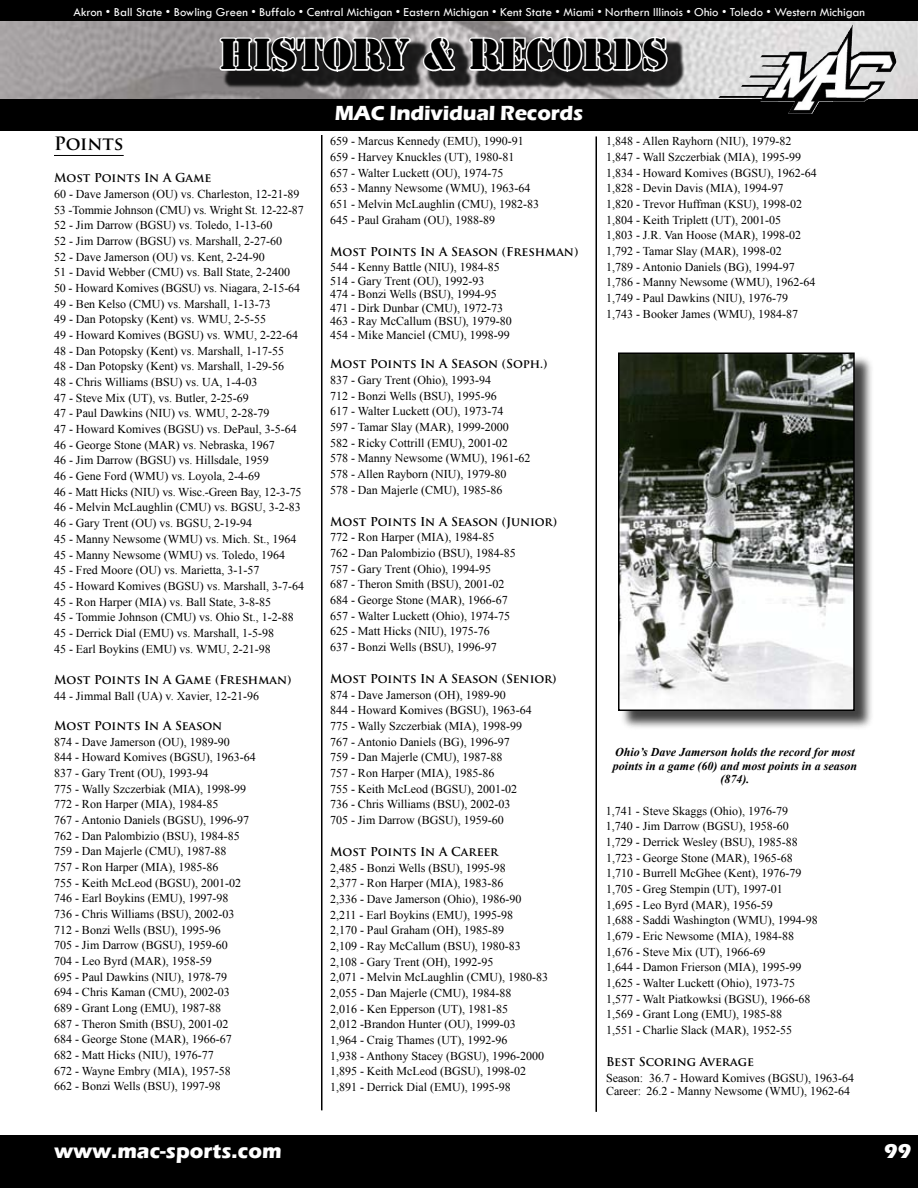
<style>
.page{position:relative;width:918px;height:1188px;background:#fff}
.page>*{position:absolute;margin:0;border:0;box-sizing:border-box;transform-origin:0 0}
.t1{font:40.5px "Stencil Std";color:#000}
.t2{font:700 21px "Eras ITC";letter-spacing:-.01em;color:#fff}
.t3{font:700 18px "Trajan Pro";color:#000}
.t4{font:12.6px "Tw Cen";color:#fff}
.t5{font:12px/15.6px "Times New Roman";color:#000}
.t6{font:700 12px "Trajan Pro";color:#000}
.t7{font:italic 700 12px/13.5px "Times New Roman";color:#000;text-align:center}
</style>
<div class="page">
<img style="left:0;top:21px;width:918px;height:78px">
<div style="left:0;top:99px;width:918px;height:31px;background:#000"></div>
<img style="left:718px;top:25px;width:179px;height:89px">
<div style="left:0;top:0;width:918px;height:21px;background:#000"></div>
<div style="left:0;top:1136px;width:918px;height:52px;background:#000"></div>
<div style="left:222px;top:40px;width:464px;height:49px;background:#000;opacity:.85"></div>
<svg style="left:218px;top:35px;width:195px;height:39px"></svg>
<svg style="left:421px;top:35px;width:36px;height:38px"></svg>
<svg style="left:467px;top:35px;width:202px;height:39px"></svg>
<hr style="left:54px;top:155px;width:70px;height:1px;background:#000">
<hr style="left:321px;top:135px;width:1px;height:975px;background:#000">
<hr style="left:596px;top:136px;width:1px;height:976px;background:#000">
<div style="left:620px;top:354px;width:254px;height:377px;background:#000;opacity:.75"></div>
<img style="left:621px;top:355px;width:231px;height:353px">
<div style="left:618px;top:352px;width:237px;height:359px;border:2px solid #000"></div>
<p class="t4" style="left:74px;top:5px;width:793px">Akron • Ball State • Bowling Green • Buffalo • Central Michigan • Eastern Michigan • Kent State • Miami • Northern Illinois • Ohio • Toledo • Western Michigan</p>
<h1 class="t1" style="left:219px;top:28px;width:450px">HISTORY &amp; RECORDS</h1>
<h3 class="t3" style="left:54px;top:133px;width:71px">Points</h3>
<p class="t6" style="left:54px;top:171px;width:159px">Most Points In A Game</p>
<p class="t5" style="left:54px;top:186px;width:252px">60 ‑ Dave Jamerson (OU) vs. Charleston, 12-21-89<br>53 ‑Tommie Johnson (CMU) vs. Wright St. 12-22-87<br>52 ‑ Jim Darrow (BGSU) vs. Toledo, 1-13-60<br>52 ‑ Jim Darrow (BGSU) vs. Marshall, 2-27-60<br>52 ‑ Dave Jamerson (OU) vs. Kent, 2-24-90<br>51 - David Webber (CMU) vs. Ball State, 2-2400<br>50 ‑ Howard Komives (BGSU) vs. Niagara, 2-15-64<br>49 ‑ Ben Kelso (CMU) vs. Marshall, 1-13-73<br>49 ‑ Dan Potopsky (Kent) vs. WMU, 2-5-55<br>49 ‑ Howard Komives (BGSU) vs. WMU, 2-22-64<br>48 ‑ Dan Potopsky (Kent) vs. Marshall, 1-17-55<br>48 ‑ Dan Potopsky (Kent) vs. Marshall, 1-29-56<br>48 - Chris Williams (BSU) vs. UA, 1-4-03<br>47 ‑ Steve Mix (UT), vs. Butler, 2-25-69<br>47 ‑ Paul Dawkins (NIU) vs. WMU, 2-28-79<br>47 ‑ Howard Komives (BGSU) vs. DePaul, 3-5-64<br>46 - George Stone (MAR) vs. Nebraska, 1967<br>46 ‑ Jim Darrow (BGSU) vs. Hillsdale, 1959<br>46 ‑ Gene Ford (WMU) vs. Loyola, 2-4-69<br>46 ‑ Matt Hicks (NIU) vs. Wisc.-Green Bay, 12-3-75<br>46 ‑ Melvin McLaughlin (CMU) vs. BGSU, 3-2-83<br>46 ‑ Gary Trent (OU) vs. BGSU, 2-19-94<br>45 ‑ Manny Newsome (WMU) vs. Mich. St., 1964<br>45 ‑ Manny Newsome (WMU) vs. Toledo, 1964<br>45 ‑ Fred Moore (OU) vs. Marietta, 3-1-57<br>45 ‑ Howard Komives (BGSU) vs. Marshall, 3-7-64<br>45 ‑ Ron Harper (MIA) vs. Ball State, 3-8-85<br>45 ‑ Tommie Johnson (CMU) vs. Ohio St., 1-2-88<br>45 ‑ Derrick Dial (EMU) vs. Marshall, 1-5-98<br>45 ‑ Earl Boykins (EMU) vs. WMU, 2-21-98</p>
<p class="t6" style="left:54px;top:673px;width:239px">Most Points In A Game (Freshman)</p>
<p class="t5" style="left:54px;top:688px;width:207px">44 ‑ Jimmal Ball (UA) v. Xavier, 12-21-96</p>
<p class="t6" style="left:54px;top:718px;width:170px">Most Points In A Season</p>
<p class="t5" style="left:54px;top:734px;width:203px">874 ‑ Dave Jamerson (OU), 1989-90<br>844 ‑ Howard Komives (BGSU), 1963-64<br>837 ‑ Gary Trent (OU), 1993-94<br>775 - Wally Szczerbiak (MIA), 1998-99<br>772 ‑ Ron Harper (MIA), 1984-85<br>767 - Antonio Daniels (BGSU), 1996-97<br>762 ‑ Dan Palombizio (BSU), 1984-85<br>759 ‑ Dan Majerle (CMU), 1987-88<br>757 ‑ Ron Harper (MIA), 1985-86<br>755 - Keith McLeod (BGSU), 2001-02<br>746 ‑ Earl Boykins (EMU), 1997-98<br>736 - Chris Williams (BSU), 2002-03<br>712 ‑ Bonzi Wells (BSU), 1995-96<br>705 ‑ Jim Darrow (BGSU), 1959-60<br>704 ‑ Leo Byrd (MAR), 1958-59<br>695 ‑ Paul Dawkins (NIU), 1978-79<br>694 - Chris Kaman (CMU), 2002-03<br>689 ‑ Grant Long (EMU), 1987-88<br>687 - Theron Smith (BSU), 2001-02<br>684 - George Stone (MAR), 1966-67<br>682 ‑ Matt Hicks (NIU), 1976-77<br>672 ‑ Wayne Embry (MIA), 1957-58<br>662 ‑ Bonzi Wells (BSU), 1997-98</p>
<h2 class="t2" style="left:335px;top:101px;width:250px">MAC Individual Records</h2>
<p class="t5" style="left:330px;top:133px;width:211px">659 ‑ Marcus Kennedy (EMU), 1990-91<br>659 ‑ Harvey Knuckles (UT), 1980-81<br>657 ‑ Walter Luckett (OU), 1974-75<br>653 ‑ Manny Newsome (WMU), 1963-64<br>651 ‑ Melvin McLaughlin (CMU), 1982-83<br>645 ‑ Paul Graham (OU), 1988-89</p>
<p class="t6" style="left:330px;top:244px;width:250px">Most Points In A Season (Freshman)</p>
<p class="t5" style="left:330px;top:260px;width:183px;line-height:13.5px">544 ‑ Kenny Battle (NIU), 1984-85<br>514 ‑ Gary Trent (OU), 1992-93<br>474 ‑ Bonzi Wells (BSU), 1994-95<br>471 ‑ Dirk Dunbar (CMU), 1972-73<br>463 ‑ Ray McCallum (BSU), 1979-80<br>454 - Mike Manciel (CMU), 1998-99</p>
<p class="t6" style="left:330px;top:357px;width:219px">Most Points In A Season (Soph.)</p>
<p class="t5" style="left:330px;top:372px;width:202px">837 ‑ Gary Trent (Ohio), 1993-94<br>712 ‑ Bonzi Wells (BSU), 1995-96<br>617 ‑ Walter Luckett (OU), 1973-74<br>597 - Tamar Slay (MAR), 1999-2000<br>582 - Ricky Cottrill (EMU), 2001-02<br>578 ‑ Manny Newsome (WMU), 1961-62<br>578 ‑ Allen Rayborn (NIU), 1979-80<br>578 ‑ Dan Majerle (CMU), 1985-86</p>
<p class="t6" style="left:330px;top:514px;width:229px">Most Points In A Season (Junior)</p>
<p class="t5" style="left:330px;top:529px;width:187px">772 ‑ Ron Harper (MIA), 1984-85<br>762 ‑ Dan Palombizio (BSU), 1984-85<br>757 ‑ Gary Trent (Ohio), 1994-95<br>687 - Theron Smith (BSU), 2001-02<br>684 - George Stone (MAR), 1966-67<br>657 ‑ Walter Luckett (Ohio), 1974-75<br>625 ‑ Matt Hicks (NIU), 1975-76<br>637 - Bonzi Wells (BSU), 1996-97</p>
<p class="t6" style="left:330px;top:671px;width:228px">Most Points In A Season (Senior)</p>
<p class="t5" style="left:330px;top:687px;width:203px">874 ‑ Dave Jamerson (OH), 1989-90<br>844 ‑ Howard Komives (BGSU), 1963-64<br>775 - Wally Szczerbiak (MIA), 1998-99<br>767 - Antonio Daniels (BG), 1996-97<br>759 ‑ Dan Majerle (CMU), 1987-88<br>757 ‑ Ron Harper (MIA), 1985-86<br>755 - Keith McLeod (BGSU), 2001-02<br>736 - Chris Williams (BSU), 2002-03<br>705 ‑ Jim Darrow (BGSU), 1959-60</p>
<p class="t6" style="left:330px;top:844px;width:170px">Most Points In A Career</p>
<p class="t5" style="left:330px;top:859px;width:220px">2,485 ‑ Bonzi Wells (BSU), 1995-98<br>2,377 ‑ Ron Harper (MIA), 1983-86<br>2,336 ‑ Dave Jamerson (Ohio), 1986-90<br>2,211 ‑ Earl Boykins (EMU), 1995-98<br>2,170 ‑ Paul Graham (OH), 1985-89<br>2,109 ‑ Ray McCallum (BSU), 1980-83<br>2,108 ‑ Gary Trent (OH), 1992-95<br>2,071 ‑ Melvin McLaughlin (CMU), 1980-83<br>2,055 ‑ Dan Majerle (CMU), 1984-88<br>2,016 ‑ Ken Epperson (UT), 1981-85<br>2,012 -Brandon Hunter (OU), 1999-03<br>1,964 ‑ Craig Thames (UT), 1992-96<br>1,938 - Anthony Stacey (BGSU), 1996-2000<br>1,895 - Keith McLeod (BGSU), 1998-02<br>1,891 ‑ Derrick Dial (EMU), 1995-98</p>
<p class="t5" style="left:606px;top:133px;width:212px">1,848 ‑ Allen Rayhorn (NIU), 1979-82<br>1,847 - Wall Szczerbiak (MIA), 1995-99<br>1,834 ‑ Howard Komives (BGSU), 1962-64<br>1,828 ‑ Devin Davis (MIA), 1994-97<br>1,820 - Trevor Huffman (KSU), 1998-02<br>1,804 - Keith Triplett (UT), 2001-05<br>1,803 - J.R. Van Hoose (MAR), 1998-02<br>1,792 - Tamar Slay (MAR), 1998-02<br>1,789 ‑ Antonio Daniels (BG), 1994-97<br>1,786 ‑ Manny Newsome (WMU), 1962-64<br>1,749 ‑ Paul Dawkins (NIU), 1976-79<br>1,743 ‑ Booker James (WMU), 1984-87</p>
<p class="t7" style="left:613px;top:745px;width:246px">Ohio’s Dave Jamerson holds the record for most points in a game (60) and most points in a season (874).</p>
<p class="t5" style="left:606px;top:802px;width:213px">1,741 ‑ Steve Skaggs (Ohio), 1976-79<br>1,740 ‑ Jim Darrow (BGSU), 1958-60<br>1,729 ‑ Derrick Wesley (BSU), 1985-88<br>1,723 - George Stone (MAR), 1965-68<br>1,710 ‑ Burrell McGhee (Kent), 1976-79<br>1,705 - Greg Stempin (UT), 1997-01<br>1,695 - Leo Byrd (MAR), 1956-59<br>1,688 ‑ Saddi Washington (WMU), 1994-98<br>1,679 ‑ Eric Newsome (MIA), 1984-88<br>1,676 ‑ Steve Mix (UT), 1966-69<br>1,644 - Damon Frierson (MIA), 1995-99<br>1,625 ‑ Walter Luckett (Ohio), 1973-75<br>1,577 ‑ Walt Piatkowksi (BGSU), 1966-68<br>1,569 ‑ Grant Long (EMU), 1985-88<br>1,551 - Charlie Slack (MAR), 1952-55</p>
<p class="t6" style="left:606px;top:1054px;width:150px">Best Scoring Average</p>
<p class="t5" style="left:606px;top:1071px;width:250px;line-height:13.5px">Season: 36.7 ‑ Howard Komives (BGSU), 1963-64<br>Career: 26.2 ‑ Manny Newsome (WMU), 1962-64</p>
<h2 class="t2" style="left:54px;top:1139px;width:229px">www.mac-sports.com</h2>
<h2 class="t2" style="left:884px;top:1139px;width:29px">99</h2>
</div>
